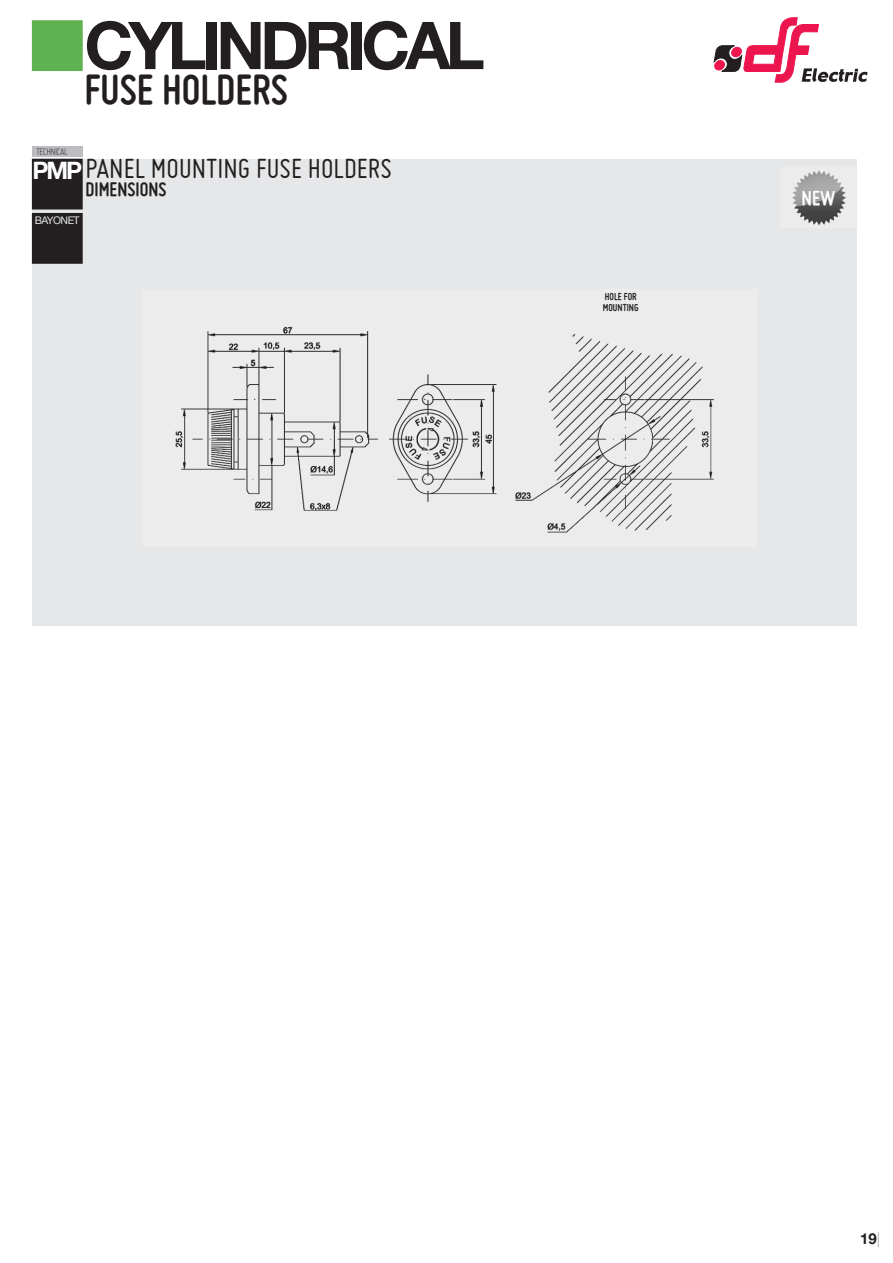
<style>
.page{position:relative;width:893px;height:1263px;background:#fff}
.page>*{position:absolute;margin:0;border:0;box-sizing:border-box;transform-origin:0 0}
.t1{font:700 66px "Helvetica Neue";letter-spacing:-.075em;color:#231f20}
.t2{font:700 45px "Miso";color:#231f20}
.t3{font:30px "Miso";color:#231f20}
.t4{font:700 24px "Helvetica Neue";color:#fff}
.t5{font:700 21.9px "Miso";color:#fff}
.t6{font:700 21px "Miso";color:#231f20}
.t7{font:700 15px "Helvetica Neue";color:#231f20}
.t8{font:700 10.8px/10.8px "Miso";color:#231f20}
.t9{font:300 10.5px "Miso";letter-spacing:-.05em;color:#231f20}
.t10{font:10.5px "Helvetica Neue";letter-spacing:-.05em;color:#e6e7e9}
.s1{font-weight:200}
</style>
<div class="page">
<div style="left:33px;top:21px;width:49px;height:49px;background:#60b152"></div>
<div style="left:32px;top:20px;width:51px;height:51px;border:2px solid #60b152"></div>
<svg style="left:713px;top:17px;width:154px;height:66px"></svg>
<div style="left:32px;top:159px;width:824px;height:467px;background:#e6e7e9"></div>
<img style="left:175px;top:326px;width:539px;height:207px">
<div style="left:33px;top:159px;width:49px;height:50px;background:#231f20"></div>
<div style="left:32px;top:159px;width:51px;height:50px;border:2px solid #231f20"></div>
<img style="left:792px;top:170px;width:54px;height:55px">
<svg style="left:802px;top:189px;width:33px;height:17px"></svg>
<div style="left:33px;top:214px;width:49px;height:49px;background:#231f20"></div>
<div style="left:32px;top:213px;width:51px;height:51px;border:2px solid #231f20"></div>
<div style="left:32px;top:146px;width:51px;height:11px;background:#bcbdc0"></div>
<h1 class="t1" style="left:84px;top:-14px;width:402px">CYLINDRICAL</h1>
<p class="t9" style="left:36px;top:146px;width:33px">TECHNICAL</p>
<h2 class="t2" style="left:84px;top:64px;width:205px">FUSE HOLDERS</h2>
<p class="t3" style="left:86px;top:152px;width:308px">PANEL MOUNTING FUSE HOLDERS</p>
<p class="t6" style="left:86px;top:178px;width:82px">DIMENSIONS</p>
<p class="t4" style="left:33px;top:149px;width:51px">PMP</p>
<p class="t10" style="left:35px;top:211px;width:46px">BAYONET</p>
<p class="t8" style="left:603px;top:291px;width:37px">HOLE FOR<br>MOUNTING</p>
<p class="t5" style="left:801px;top:185px;width:35px">NEW</p>
<p class="t7" style="left:860px;top:1225px;width:22px">19<span class="s1">|</span></p>
</div>
